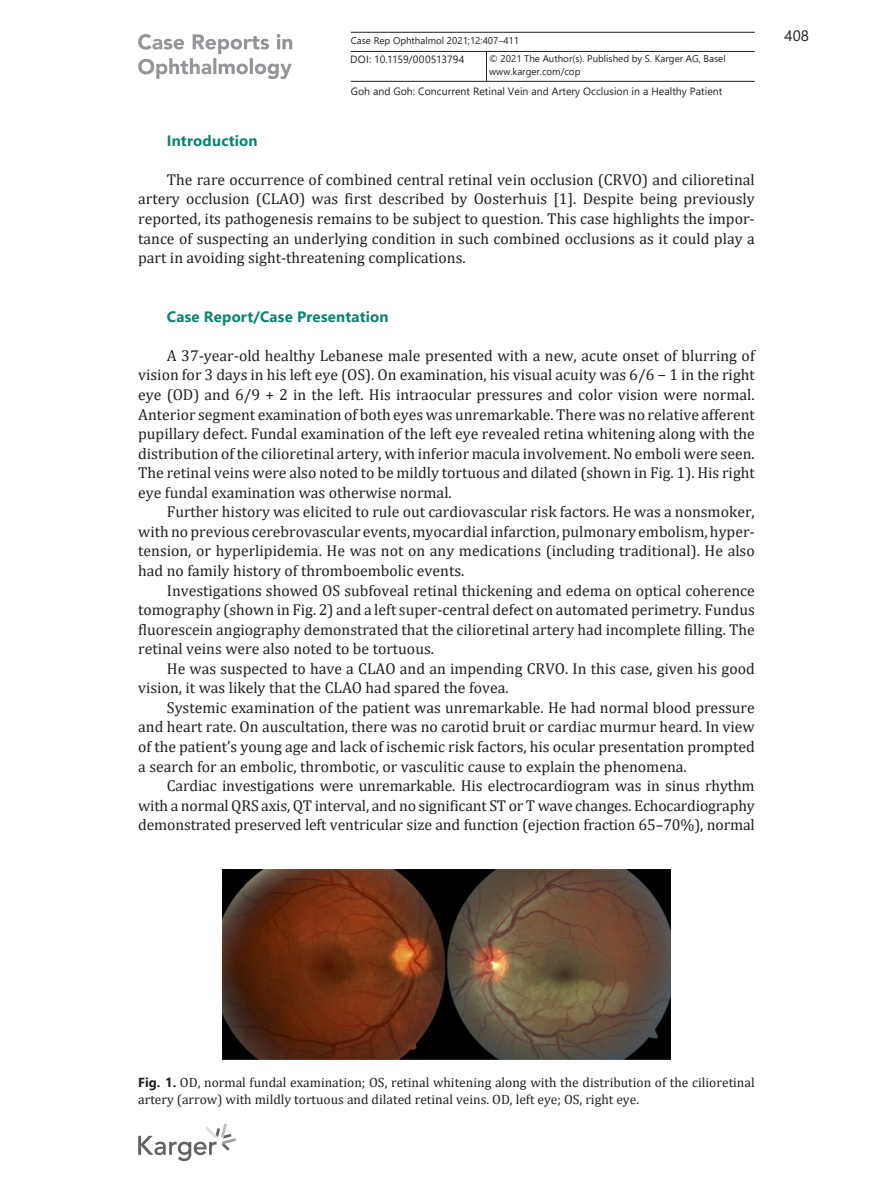
<style>
.page{position:relative;width:893px;height:1191px;background:#fff}
.page>*{position:absolute;margin:0;border:0;box-sizing:border-box;transform-origin:0 0}
.t1{font:15.75px/19.5px "Cambria";color:#231f20;text-align:justify}
.t2{font:700 15px "Segoe UI";letter-spacing:.015em;color:#0c8270}
.t3{font:15px "Segoe UI";color:#231f20}
.t4{font:13.5px/17.4px "Cambria";color:#231f20}
.t5{font:10.5px "Segoe UI";letter-spacing:.005em;color:#231f20}
.t6{font:9.75px "Segoe UI";color:#231f20}
.s1{font-style:italic}
.s2{font-family:"Segoe UI";font-weight:700;font-size:13.2px}
</style>
<div class="page">
<svg style="left:138px;top:34px;width:154px;height:45px"></svg>
<hr style="left:351px;top:51px;width:404px;height:1px;background:#231f20">
<hr style="left:351px;top:81px;width:404px;height:1px;background:#231f20">
<hr style="left:351px;top:32px;width:404px;height:1px;background:#231f20">
<hr style="left:486px;top:51px;width:1px;height:30px;background:#231f20">
<svg style="left:138px;top:1123px;width:98px;height:38px"></svg>
<img style="left:222px;top:869px;width:449px;height:190px">
<p class="t6" style="left:351px;top:31px;width:170px">Case Rep Ophthalmol 2021;12:407–411</p>
<p class="t5" style="left:350px;top:49px;width:116px">DOI: 10.1159/000513794</p>
<p class="t6" style="left:489px;top:50px;width:238px">© 2021 The Author(s). Published by S. Karger AG, Basel</p>
<p class="t6" style="left:489px;top:62px;width:93px">www.karger.com/cop</p>
<p class="t5" style="left:351px;top:81px;width:373px">Goh and Goh: Concurrent Retinal Vein and Artery Occlusion in a Healthy Patient</p>
<p class="t2" style="left:167px;top:126px;width:92px">Introduction</p>
<p class="t1" style="left:138px;top:170px;width:618px;text-indent:29px">The rare occurrence of combined central retinal vein occlusion (CRVO) and cilioretinal artery occlusion (CLAO) was first described by Oosterhuis [1]. Despite being previously reported, its pathogenesis remains to be subject to question. This case highlights the impor&shy;tance of suspecting an underlying condition in such combined occlusions as it could play a part in avoiding sight-threatening complications.</p>
<p class="t2" style="left:167px;top:302px;width:223px">Case Report/Case Presentation</p>
<p class="t1" style="left:138px;top:346px;width:618px;text-indent:29px">A 37-year-old healthy Lebanese male presented with a new, acute onset of blurring of vision for 3 days in his left eye (OS). On examination, his visual acuity was 6/6 − 1 in the right eye (OD) and 6/9 + 2 in the left. His intraocular pressures and color vision were normal.<br>Anterior segment examination of both eyes was unremarkable. There was no relative afferent pupillary defect. Fundal examination of the left eye revealed retina whitening along with the distribution of the cilioretinal artery, with inferior macula involvement. No emboli were seen.<br>The retinal veins were also noted to be mildly tortuous and dilated (shown in Fig. 1). His right eye fundal examination was otherwise normal.</p>
<p class="t1" style="left:138px;top:502px;width:618px;text-indent:29px">Further history was elicited to rule out cardiovascular risk factors. He was a nonsmoker, with no previous cerebrovascular events, myocardial infarction, pulmonary embolism, hyper&shy;tension, or hyperlipidemia. He was not on any medications (including traditional). He also had no family history of thromboembolic events.</p>
<p class="t1" style="left:138px;top:580px;width:618px;text-indent:29px">Investigations showed OS subfoveal retinal thickening and edema on optical coherence tomography (shown in Fig. 2) and a left super-central defect on automated perimetry<span class="s1">.</span> Fundus fluorescein angiography demonstrated that the cilioretinal artery had incomplete filling. The retinal veins were also noted to be tortuous.</p>
<p class="t1" style="left:138px;top:658px;width:618px;text-indent:29px">He was suspected to have a CLAO and an impending CRVO. In this case, given his good vision, it was likely that the CLAO had spared the fovea.</p>
<p class="t1" style="left:138px;top:697px;width:618px;text-indent:29px">Systemic examination of the patient was unremarkable. He had normal blood pressure and heart rate. On auscultation, there was no carotid bruit or cardiac murmur heard. In view of the patient’s young age and lack of ischemic risk factors, his ocular presentation prompted a search for an embolic, thrombotic, or vasculitic cause to explain the phenomena.</p>
<p class="t1" style="left:138px;top:776px;width:618px;text-indent:29px">Cardiac investigations were unremarkable. His electrocardiogram was in sinus rhythm with a normal QRS axis, QT interval, and no significant ST or T wave changes. Echocardiography demonstrated preserved left ventricular size and function (ejection fraction 65–70%), normal</p>
<p class="t3" style="left:785px;top:22px;width:26px">408</p>
<p class="t4" style="left:138px;top:1073px;width:618px"><span class="s2">Fig. 1.</span> OD, normal fundal examination; OS, retinal whitening along with the distribution of the cilioretinal artery (arrow) with mildly tortuous and dilated retinal veins. OD, left eye; OS, right eye.</p>
</div>
